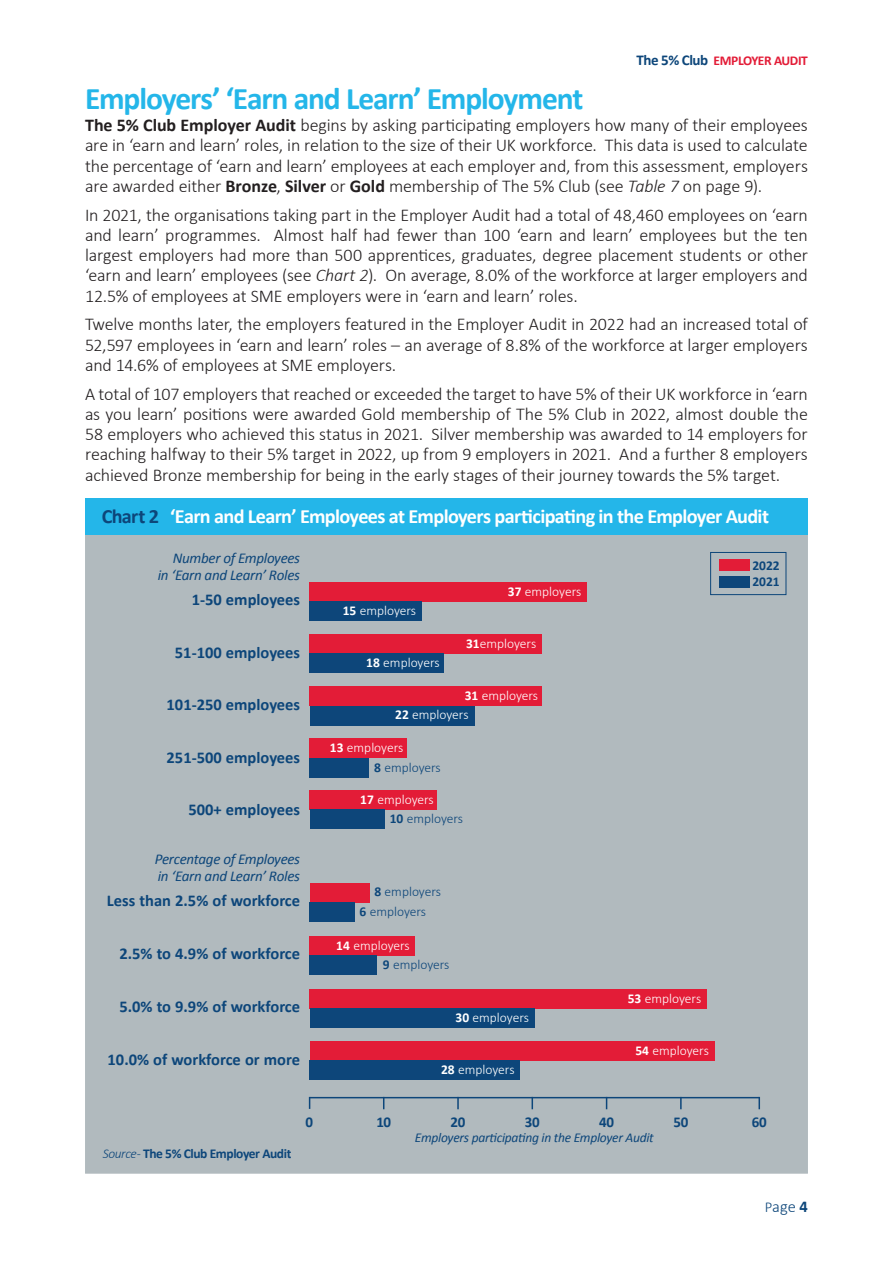
<style>
.page{position:relative;width:893px;height:1263px;background:#fff}
.page>*{position:absolute;margin:0;border:0;box-sizing:border-box;transform-origin:0 0}
.t1{font:700 31.5px "Calibri";letter-spacing:-.035em;color:#24b6e9}
.t2{font:700 20.25px "Calibri";letter-spacing:-.035em;color:#fff}
.t3{font:300 18px/20.2px "Calibri";letter-spacing:-.01em;color:#231f20;text-align:justify}
.t4{font:700 16.5px "Calibri";color:#0d467a}
.t5{font:300 16.5px "Calibri";color:#0d467a}
.t6{font:italic 15px/16.5px "Calibri";letter-spacing:-.02em;color:#0d467a;text-align:right}
.t7{font:700 15px "Calibri";letter-spacing:-.03em;color:#0d467a}
.t8{font:300 13.5px/18.8px "Calibri";color:#fff}
.t9{font:300 13.5px/20.2px "Calibri";color:#0d467a}
.t10{font:italic 13.5px "Calibri";letter-spacing:-.02em;color:#0d467a}
.t11{font:700 13.5px "Calibri";letter-spacing:-.03em;color:#0d467a}
.t12{font:700 13.5px "Calibri";letter-spacing:-.03em;color:#e31c37}
.s1{font-size:15px;color:#0d467a}
.s2{font-weight:700}
.s3{font-style:italic}
.s4{color:#0d467a}
.s5{font-weight:700;color:#0d467a}
.s6{font-weight:300;font-style:italic}
.s7{font-weight:300}
.s8{font-size:15px}
</style>
<div class="page">
<div style="left:85px;top:517px;width:723px;height:657px;background:#b1babe;border:2px solid #b1babe"></div>
<div style="left:85px;top:498px;width:723px;height:37px;background:#24b6e9"></div>
<hr style="left:310px;top:1097px;width:449px;height:1px;background:#0d467a">
<svg style="left:758px;top:1097px;width:2px;height:12px"></svg>
<svg style="left:457px;top:1098px;width:2px;height:11px"></svg>
<svg style="left:309px;top:1097px;width:1px;height:12px"></svg>
<div style="left:310px;top:582px;width:277px;height:19px;background:#e31c37"></div>
<div style="left:310px;top:601px;width:112px;height:19px;background:#0d467a"></div>
<div style="left:310px;top:635px;width:232px;height:19px;background:#e31c37"></div>
<div style="left:310px;top:654px;width:134px;height:19px;background:#0d467a"></div>
<div style="left:310px;top:687px;width:232px;height:19px;background:#e31c37"></div>
<div style="left:310px;top:706px;width:165px;height:19px;background:#0d467a"></div>
<div style="left:310px;top:739px;width:97px;height:19px;background:#e31c37"></div>
<div style="left:310px;top:758px;width:59px;height:19px;background:#0d467a"></div>
<div style="left:310px;top:790px;width:127px;height:20px;background:#e31c37"></div>
<div style="left:310px;top:810px;width:74px;height:19px;background:#0d467a"></div>
<div style="left:310px;top:883px;width:60px;height:19px;background:#e31c37"></div>
<div style="left:310px;top:902px;width:45px;height:19px;background:#0d467a"></div>
<div style="left:310px;top:936px;width:105px;height:19px;background:#e31c37"></div>
<div style="left:310px;top:955px;width:67px;height:19px;background:#0d467a"></div>
<div style="left:310px;top:989px;width:397px;height:19px;background:#e31c37"></div>
<div style="left:310px;top:1008px;width:224px;height:19px;background:#0d467a"></div>
<div style="left:310px;top:1041px;width:404px;height:19px;background:#e31c37"></div>
<div style="left:310px;top:1060px;width:210px;height:20px;background:#0d467a"></div>
<div style="left:719px;top:576px;width:30px;height:12px;background:#0d467a"></div>
<div style="left:719px;top:560px;width:30px;height:11px;background:#e31c37"></div>
<div style="left:710px;top:552px;width:76px;height:43px;border:1px solid #0d467a"></div>
<svg style="left:680px;top:1098px;width:2px;height:11px"></svg>
<p class="t12" style="left:637px;top:52px;width:173px"><span class="s1">The 5% Club</span> EMPLOYER AUDIT</p>
<h1 class="t1" style="left:85px;top:78px;width:500px">Employers’ ‘Earn and Learn’ Employment</h1>
<p class="t3" style="left:85px;top:115px;width:724px"><span class="s2">The 5% Club Employer Audit</span> begins by asking participating employers how many of their employees are in ‘earn and learn’ roles, in relation to the size of their UK workforce. This data is used to calculate the percentage of ‘earn and learn’ employees at each employer and, from this assessment, employers are awarded either <span class="s2">Bronze</span>, <span class="s2">Silver</span> or <span class="s2">Gold</span> membership of The 5% Club (see <span class="s3">Table 7</span> on page 9).</p>
<p class="t3" style="left:85px;top:204px;width:724px">In 2021, the organisations taking part in the Employer Audit had a total of 48,460 employees on ‘earn and learn’ programmes. Almost half had fewer than 100 ‘earn and learn’ employees but the ten largest employers had more than 500 apprentices, graduates, degree placement students or other ‘earn and learn’ employees (see <span class="s3">Chart 2</span>). On average, 8.0% of the workforce at larger employers and 12.5% of employees at SME employers were in ‘earn and learn’ roles.</p>
<p class="t3" style="left:85px;top:314px;width:724px">Twelve months later, the employers featured in the Employer Audit in 2022 had an increased total of 52,597 employees in ‘earn and learn’ roles – an average of 8.8% of the workforce at larger employers and 14.6% of employees at SME employers.</p>
<p class="t3" style="left:85px;top:383px;width:724px">A total of 107 employers that reached or exceeded the target to have 5% of their UK workforce in ‘earn as you learn’ positions were awarded Gold membership of The 5% Club in 2022, almost double the 58 employers who achieved this status in 2021. Silver membership was awarded to 14 employers for reaching halfway to their 5% target in 2022, up from 9 employers in 2021. And a further 8 employers achieved Bronze membership for being in the early stages of their journey towards the 5% target.</p>
<p class="t2" style="left:102px;top:503px;width:669px"><span class="s4">Chart 2</span> ‘Earn and Learn’ Employees at Employers participating in the Employer Audit</p>
<p class="t6" style="left:158px;top:549px;width:144px">Number of Employees<br>in ‘Earn and Learn’ Roles</p>
<p class="t4" style="left:192px;top:589px;width:110px">1-50 employees</p>
<p class="t4" style="left:175px;top:642px;width:127px">51-100 employees</p>
<p class="t4" style="left:167px;top:694px;width:135px">101-250 employees</p>
<p class="t4" style="left:167px;top:746px;width:135px">251-500 employees</p>
<p class="t4" style="left:188px;top:798px;width:113px">500+ employees</p>
<p class="t6" style="left:155px;top:850px;width:147px;text-align:left">Percentage of Employees in ‘Earn and Learn’ Roles</p>
<p class="t4" style="left:107px;top:890px;width:195px">Less than 2.5% of workforce</p>
<p class="t4" style="left:119px;top:943px;width:182px">2.5% to 4.9% of workforce</p>
<p class="t4" style="left:119px;top:996px;width:182px">5.0% to 9.9% of workforce</p>
<p class="t4" style="left:108px;top:1049px;width:194px">10.0% of workforce or more</p>
<p class="t8" style="left:343px;top:601px;width:75px"><span class="s2">15</span> employers</p>
<p class="t8" style="left:508px;top:582px;width:75px"><span class="s2">37</span> employers</p>
<p class="t8" style="left:466px;top:634px;width:72px"><span class="s2">31</span>employers</p>
<p class="t8" style="left:366px;top:653px;width:75px"><span class="s2">18</span> employers</p>
<p class="t8" style="left:395px;top:686px;width:144px;text-indent:70px"><span class="s2">31</span> employers<br><span class="s2">22</span> employers</p>
<p class="t8" style="left:330px;top:738px;width:75px"><span class="s2">13</span> employers</p>
<p class="t9" style="left:374px;top:757px;width:68px"><span class="s2">8</span> employers</p>
<p class="t8" style="left:360px;top:790px;width:75px"><span class="s2">17</span> employers</p>
<p class="t9" style="left:390px;top:808px;width:75px"><span class="s2">10</span> employers</p>
<p class="t9" style="left:360px;top:881px;width:83px;text-indent:15px"><span class="s2">8</span> employers<br><span class="s2">6</span> employers</p>
<p class="t8" style="left:383px;top:936px;width:68px;line-height:19.2px;text-indent:-47px"><span class="s2">14</span> employers<br><span class="s5">9</span> <span class="s4">employers</span></p>
<p class="t8" style="left:456px;top:1007px;width:75px"><span class="s2">30</span> employers</p>
<p class="t8" style="left:441px;top:1060px;width:75px"><span class="s2">28</span> employers</p>
<p class="t11" style="left:752px;top:556px;width:29px">2022</p>
<p class="t11" style="left:752px;top:573px;width:29px">2021</p>
<p class="t8" style="left:628px;top:989px;width:75px"><span class="s2">53</span> employers</p>
<p class="t8" style="left:635px;top:1041px;width:75px"><span class="s2">54</span> employers</p>
<p class="t7" style="left:306px;top:1112px;width:9px">0</p>
<p class="t7" style="left:376px;top:1112px;width:16px">10</p>
<p class="t7" style="left:451px;top:1112px;width:16px">20</p>
<p class="t7" style="left:525px;top:1112px;width:16px">30</p>
<p class="t7" style="left:599px;top:1112px;width:16px">40</p>
<p class="t7" style="left:752px;top:1112px;width:16px">60</p>
<p class="t7" style="left:673px;top:1112px;width:16px">50</p>
<p class="t11" style="left:103px;top:1145px;width:190px"><span class="s6">Source</span> <span class="s7">-</span> The 5% Club Employer Audit</p>
<p class="t10" style="left:415px;top:1128px;width:240px">Employers participating in the Employer Audit</p>
<p class="t5" style="left:765px;top:1196px;width:45px"><span class="s8">P</span>age <span class="s2">4</span></p>
</div>
